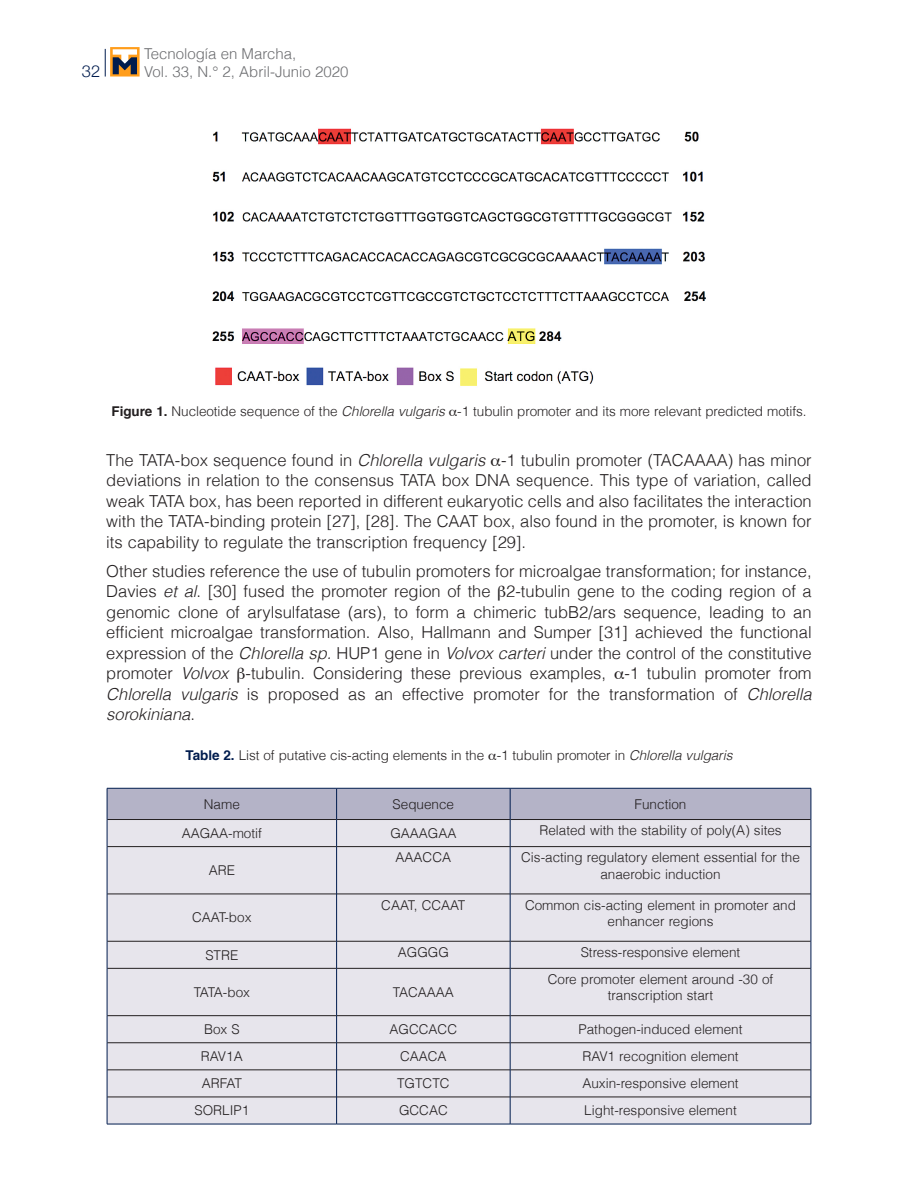
<style>
.page{position:relative;width:918px;height:1188px;background:#fff}
.page>*{position:absolute;margin:0;border:0;box-sizing:border-box;transform-origin:0 0}
._6texto{font:300 16.5px/20.5px "Helvetica";color:#231f20;text-align:justify}
.t1{font:300 16.5px "Helvetica Neue";color:#001c4e}
.t2{font:300 15px "Helvetica";color:#6c6d70}
.textocuadros{font:300 13.5px/16.2px "Helvetica";color:#231f20;text-align:center}
._9tituloscuadros{font:300 13.5px "Helvetica";letter-spacing:-.005em;color:#231f20}
._9tituloscuadros1{font:300 13.5px "Helvetica";letter-spacing:-.005em;color:#231f20}
.s1{font-weight:700}
.s2{font-style:italic}
.s3{font-weight:700;color:#001c4e}
</style>
<div class="page">
<svg style="left:105px;top:49px;width:1px;height:28px"></svg>
<svg style="left:110px;top:47px;width:30px;height:30px"></svg>
<svg style="left:113px;top:49px;width:24px;height:25px"></svg>
<img style="left:212px;top:128px;width:494px;height:258px">
<div style="left:108px;top:847px;width:703px;height:277px;background:#e7e5ec"></div>
<hr style="left:107px;top:894px;width:229px;height:1px;background:#231f20">
<hr style="left:337px;top:894px;width:173px;height:1px;background:#231f20">
<hr style="left:510px;top:894px;width:301px;height:1px;background:#231f20">
<hr style="left:107px;top:941px;width:229px;height:1px;background:#231f20">
<hr style="left:337px;top:941px;width:173px;height:1px;background:#231f20">
<hr style="left:510px;top:941px;width:301px;height:1px;background:#231f20">
<hr style="left:107px;top:968px;width:229px;height:1px;background:#231f20">
<hr style="left:337px;top:968px;width:173px;height:1px;background:#231f20">
<hr style="left:510px;top:968px;width:301px;height:1px;background:#231f20">
<hr style="left:107px;top:1015px;width:229px;height:1px;background:#231f20">
<hr style="left:337px;top:1015px;width:173px;height:1px;background:#231f20">
<hr style="left:510px;top:1015px;width:301px;height:1px;background:#231f20">
<hr style="left:107px;top:1043px;width:229px;height:1px;background:#231f20">
<hr style="left:337px;top:1043px;width:173px;height:1px;background:#231f20">
<hr style="left:510px;top:1043px;width:301px;height:1px;background:#231f20">
<hr style="left:107px;top:1070px;width:229px;height:1px;background:#231f20">
<hr style="left:337px;top:1070px;width:173px;height:1px;background:#231f20">
<hr style="left:510px;top:1070px;width:301px;height:1px;background:#231f20">
<hr style="left:107px;top:1097px;width:229px;height:1px;background:#231f20">
<hr style="left:337px;top:1097px;width:173px;height:1px;background:#231f20">
<hr style="left:510px;top:1097px;width:301px;height:1px;background:#231f20">
<svg style="left:107px;top:788px;width:705px;height:59px;background:#c2c1cf"></svg>
<hr style="left:107px;top:847px;width:1px;height:47px;background:#001c4e">
<hr style="left:336px;top:847px;width:1px;height:47px;background:#001c4e">
<hr style="left:510px;top:847px;width:1px;height:47px;background:#001c4e">
<hr style="left:811px;top:847px;width:1px;height:47px;background:#001c4e">
<hr style="left:107px;top:894px;width:1px;height:47px;background:#001c4e">
<hr style="left:336px;top:894px;width:1px;height:47px;background:#001c4e">
<hr style="left:510px;top:894px;width:1px;height:47px;background:#001c4e">
<hr style="left:811px;top:894px;width:1px;height:47px;background:#001c4e">
<svg style="left:107px;top:941px;width:1px;height:27px"></svg>
<svg style="left:336px;top:941px;width:1px;height:27px"></svg>
<svg style="left:510px;top:941px;width:1px;height:27px"></svg>
<svg style="left:811px;top:941px;width:1px;height:27px"></svg>
<hr style="left:107px;top:968px;width:1px;height:48px;background:#001c4e">
<hr style="left:336px;top:968px;width:1px;height:48px;background:#001c4e">
<hr style="left:510px;top:968px;width:1px;height:48px;background:#001c4e">
<hr style="left:811px;top:968px;width:1px;height:48px;background:#001c4e">
<svg style="left:107px;top:1016px;width:1px;height:108px"></svg>
<svg style="left:336px;top:1016px;width:1px;height:108px"></svg>
<svg style="left:510px;top:1016px;width:1px;height:108px"></svg>
<svg style="left:811px;top:1016px;width:1px;height:108px"></svg>
<hr style="left:107px;top:1124px;width:230px;height:1px;background:#001c4e">
<hr style="left:337px;top:1124px;width:173px;height:1px;background:#001c4e">
<hr style="left:510px;top:1124px;width:301px;height:1px;background:#001c4e">
<p class="t2" style="left:144px;top:41px;width:154px">Tecnología en Marcha,</p>
<p class="t1" style="left:82px;top:57px;width:20px">32</p>
<p class="t2" style="left:144px;top:59px;width:206px">Vol. 33, N.° 2, Abril-Junio 2020</p>
<p class="_9tituloscuadros" style="left:111px;top:400px;width:697px"><span class="s1">Figure 1.</span> Nucleotide sequence of the <span class="s2">Chlorella vulgaris</span> -1 tubulin promoter and its more relevant predicted motifs.</p>
<p class="_6texto" style="left:106px;top:449px;width:707px">The TATA-box sequence found in <span class="s2">Chlorella vulgaris</span> -1 tubulin promoter (TACAAAA) has minor deviations in relation to the consensus TATA box DNA sequence. This type of variation, called weak TATA box, has been reported in different eukaryotic cells and also facilitates the interaction with the TATA-binding protein [27], [28]. The CAAT box, also found in the promoter, is known for its capability to regulate the transcription frequency [29].</p>
<p class="_6texto" style="left:106px;top:560px;width:707px">Other studies reference the use of tubulin promoters for microalgae transformation; for instance, Davies <span class="s2">et al</span>. [30] fused the promoter region of the 2-tubulin gene to the coding region of a genomic clone of arylsulfatase (ars), to form a chimeric tubB2/ars sequence, leading to an efficient microalgae transformation. Also, Hallmann and Sumper [31] achieved the functional expression of the <span class="s2">Chlorella sp.</span> HUP1 gene in <span class="s2">Volvox carteri</span> under the control of the constitutive promoter <span class="s2">Volvox</span> -tubulin. Considering these previous examples, -1 tubulin promoter from <span class="s2">Chlorella vulgaris</span> is proposed as an effective promoter for the transformation of <span class="s2">Chlorella sorokiniana</span>.</p>
<p class="_9tituloscuadros1" style="left:186px;top:745px;width:548px"><span class="s3">Table 2.</span> List of putative cis-acting elements in the -1 tubulin promoter in <span class="s2">Chlorella vulgaris</span></p>
<p class="textocuadros" style="left:204px;top:795px;width:38px">Name</p>
<p class="textocuadros" style="left:393px;top:795px;width:63px">Sequence</p>
<p class="textocuadros" style="left:635px;top:795px;width:53px">Function</p>
<p class="textocuadros" style="left:182px;top:824px;width:82px">AAGAA-motif</p>
<p class="textocuadros" style="left:390px;top:824px;width:68px">GAAAGAA</p>
<p class="textocuadros" style="left:539px;top:822px;width:244px">Related with the stability of poly(A) sites</p>
<p class="textocuadros" style="left:209px;top:862px;width:28px">ARE</p>
<p class="textocuadros" style="left:396px;top:849px;width:57px">AAACCA</p>
<p class="textocuadros" style="left:521px;top:849px;width:280px">Cis-acting regulatory element essential for the anaerobic induction</p>
<p class="textocuadros" style="left:192px;top:909px;width:61px">CAAT-box</p>
<p class="textocuadros" style="left:381px;top:896px;width:86px">CAAT, CCAAT</p>
<p class="textocuadros" style="left:525px;top:896px;width:272px">Common cis-acting element in promoter and enhancer regions</p>
<p class="textocuadros" style="left:205px;top:946px;width:35px">STRE</p>
<p class="textocuadros" style="left:398px;top:943px;width:53px">AGGGG</p>
<p class="textocuadros" style="left:581px;top:943px;width:161px">Stress-responsive element</p>
<p class="textocuadros" style="left:194px;top:983px;width:58px">TATA-box</p>
<p class="textocuadros" style="left:393px;top:983px;width:63px">TACAAAA</p>
<p class="textocuadros" style="left:548px;top:971px;width:227px">Core promoter element around -30 of transcription start</p>
<p class="textocuadros" style="left:204px;top:1021px;width:37px">Box S</p>
<p class="textocuadros" style="left:390px;top:1021px;width:69px">AGCCACC</p>
<p class="textocuadros" style="left:579px;top:1021px;width:165px">Pathogen-induced element</p>
<p class="textocuadros" style="left:201px;top:1048px;width:43px">RAV1A</p>
<p class="textocuadros" style="left:400px;top:1048px;width:48px">CAACA</p>
<p class="textocuadros" style="left:582px;top:1048px;width:158px">RAV1 recognition element</p>
<p class="textocuadros" style="left:202px;top:1075px;width:42px">ARFAT</p>
<p class="textocuadros" style="left:397px;top:1075px;width:54px">TGTCTC</p>
<p class="textocuadros" style="left:582px;top:1075px;width:158px">Auxin-responsive element</p>
<p class="textocuadros" style="left:194px;top:1102px;width:56px">SORLIP1</p>
<p class="textocuadros" style="left:399px;top:1102px;width:50px">GCCAC</p>
<p class="textocuadros" style="left:584px;top:1102px;width:154px">Light-responsive element</p>
</div>
